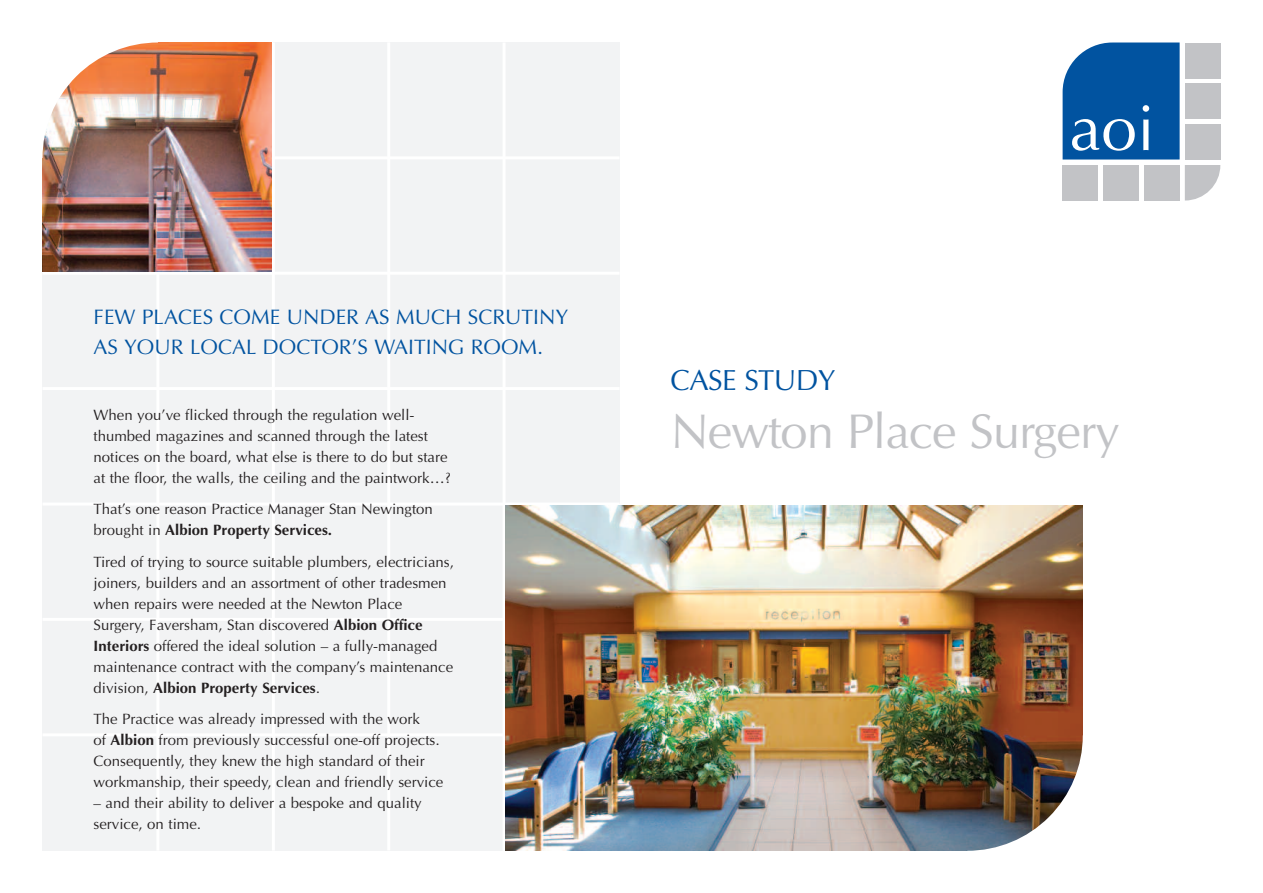
<style>
.page{position:relative;width:1263px;height:893px;background:#fff}
.page>*{position:absolute;margin:0;border:0;box-sizing:border-box;transform-origin:0 0}
.t1{font:48.9px "Optima";letter-spacing:-.02em;color:#c2c3c6}
.t2{font:29.1px "Optima";letter-spacing:-.02em;color:#0153a0}
.t3{font:21px/30px "Optima";color:#0153a0}
.t4{font:15px/21px "Optima";color:#231f20}
.s1{font-weight:700}
</style>
<div class="page">
<div style="left:43px;top:504px;width:115px;height:116px;background:#f2f3f4"></div>
<div style="left:158px;top:504px;width:115px;height:116px;background:#f2f3f4"></div>
<div style="left:273px;top:504px;width:116px;height:116px;background:#f2f3f4"></div>
<div style="left:389px;top:504px;width:115px;height:116px;background:#f2f3f4"></div>
<div style="left:43px;top:620px;width:115px;height:115px;background:#f2f3f4"></div>
<div style="left:158px;top:620px;width:115px;height:115px;background:#f2f3f4"></div>
<div style="left:273px;top:620px;width:116px;height:115px;background:#f2f3f4"></div>
<div style="left:389px;top:620px;width:115px;height:115px;background:#f2f3f4"></div>
<div style="left:43px;top:735px;width:115px;height:115px;background:#f2f3f4"></div>
<div style="left:158px;top:735px;width:115px;height:115px;background:#f2f3f4"></div>
<div style="left:273px;top:735px;width:116px;height:115px;background:#f2f3f4"></div>
<div style="left:389px;top:735px;width:115px;height:115px;background:#f2f3f4"></div>
<div style="left:273px;top:43px;width:116px;height:115px;background:#f2f3f4"></div>
<div style="left:389px;top:43px;width:115px;height:115px;background:#f2f3f4"></div>
<div style="left:504px;top:43px;width:116px;height:115px;background:#f2f3f4"></div>
<div style="left:273px;top:158px;width:116px;height:115px;background:#f2f3f4"></div>
<div style="left:389px;top:158px;width:115px;height:115px;background:#f2f3f4"></div>
<div style="left:504px;top:158px;width:116px;height:115px;background:#f2f3f4"></div>
<div style="left:43px;top:273px;width:115px;height:116px;background:#f2f3f4"></div>
<div style="left:158px;top:273px;width:115px;height:116px;background:#f2f3f4"></div>
<div style="left:273px;top:273px;width:116px;height:116px;background:#f2f3f4"></div>
<div style="left:389px;top:273px;width:115px;height:116px;background:#f2f3f4"></div>
<div style="left:504px;top:273px;width:116px;height:116px;background:#f2f3f4"></div>
<div style="left:43px;top:389px;width:115px;height:115px;background:#f2f3f4"></div>
<div style="left:158px;top:389px;width:115px;height:115px;background:#f2f3f4"></div>
<div style="left:273px;top:389px;width:116px;height:115px;background:#f2f3f4"></div>
<div style="left:389px;top:389px;width:115px;height:115px;background:#f2f3f4"></div>
<div style="left:504px;top:389px;width:116px;height:115px;background:#f2f3f4"></div>
<hr style="left:43px;top:156px;width:577px;height:3px;background:#fff">
<hr style="left:43px;top:272px;width:577px;height:3px;background:#fff">
<hr style="left:43px;top:387px;width:577px;height:3px;background:#fff">
<hr style="left:43px;top:502px;width:577px;height:4px;background:#fff">
<hr style="left:43px;top:618px;width:577px;height:3px;background:#fff">
<hr style="left:43px;top:733px;width:577px;height:3px;background:#fff">
<hr style="left:156px;top:43px;width:3px;height:808px;background:#fff">
<hr style="left:272px;top:43px;width:3px;height:808px;background:#fff">
<hr style="left:387px;top:42px;width:3px;height:808px;background:#fff">
<hr style="left:502px;top:43px;width:3px;height:808px;background:#fff">
<svg style="left:505px;top:850px;width:157px;height:1px"></svg>
<img style="left:505px;top:506px;width:577px;height:344px">
<img style="left:967px;top:735px;width:116px;height:116px">
<img style="left:43px;top:43px;width:229px;height:229px">
<img style="left:42px;top:42px;width:116px;height:116px">
<div style="left:1063px;top:165px;width:35px;height:35px;background:#c2c3c6"></div>
<div style="left:1103px;top:165px;width:36px;height:35px;background:#c2c3c6"></div>
<div style="left:1144px;top:165px;width:36px;height:36px;background:#c2c3c6"></div>
<div style="left:1185px;top:43px;width:35px;height:35px;background:#c2c3c6"></div>
<div style="left:1185px;top:84px;width:35px;height:35px;background:#c2c3c6"></div>
<div style="left:1185px;top:124px;width:35px;height:36px;background:#c2c3c6"></div>
<svg style="left:1062px;top:43px;width:117px;height:117px"></svg>
<svg style="left:1185px;top:165px;width:35px;height:36px"></svg>
<h3 class="t3" style="left:94px;top:302px;width:476px">FEW PLACES COME UNDER AS MUCH SCRUTINY<br>AS YOUR LOCAL DOCTOR’S WAITING ROOM.</h3>
<p class="t4" style="left:94px;top:404px;width:358px">When you’ve flicked through the regulation well&shy;thumbed magazines and scanned through the latest notices on the board, what else is there to do but stare at the floor, the walls, the ceiling and the paintwork…?</p>
<p class="t4" style="left:94px;top:498px;width:341px">That’s one reason Practice Manager Stan Newington brought in <span class="s1">Albion Property Services.</span></p>
<p class="t4" style="left:94px;top:551px;width:362px">Tired of trying to source suitable plumbers, electricians, joiners, builders and an assortment of other tradesmen when repairs were needed at the Newton Place Surgery, Faversham, Stan discovered <span class="s1">Albion Office Interiors</span> offered the ideal solution – a fully-managed maintenance contract with the company’s maintenance division, <span class="s1">Albion Property Services</span>.</p>
<p class="t4" style="left:94px;top:709px;width:351px">The Practice was already impressed with the work<br>of <span class="s1">Albion</span> from previously successful one-off projects.<br>Consequently, they knew the high standard of their workmanship, their speedy, clean and friendly service</p>
<p class="t4" style="left:94px;top:793px;width:330px">– and their ability to deliver a bespoke and quality service, on time.</p>
<h2 class="t2" style="left:671px;top:363px;width:167px">CASE STUDY</h2>
<h1 class="t1" style="left:671px;top:403px;width:450px">Newton Place Surgery</h1>
</div>
